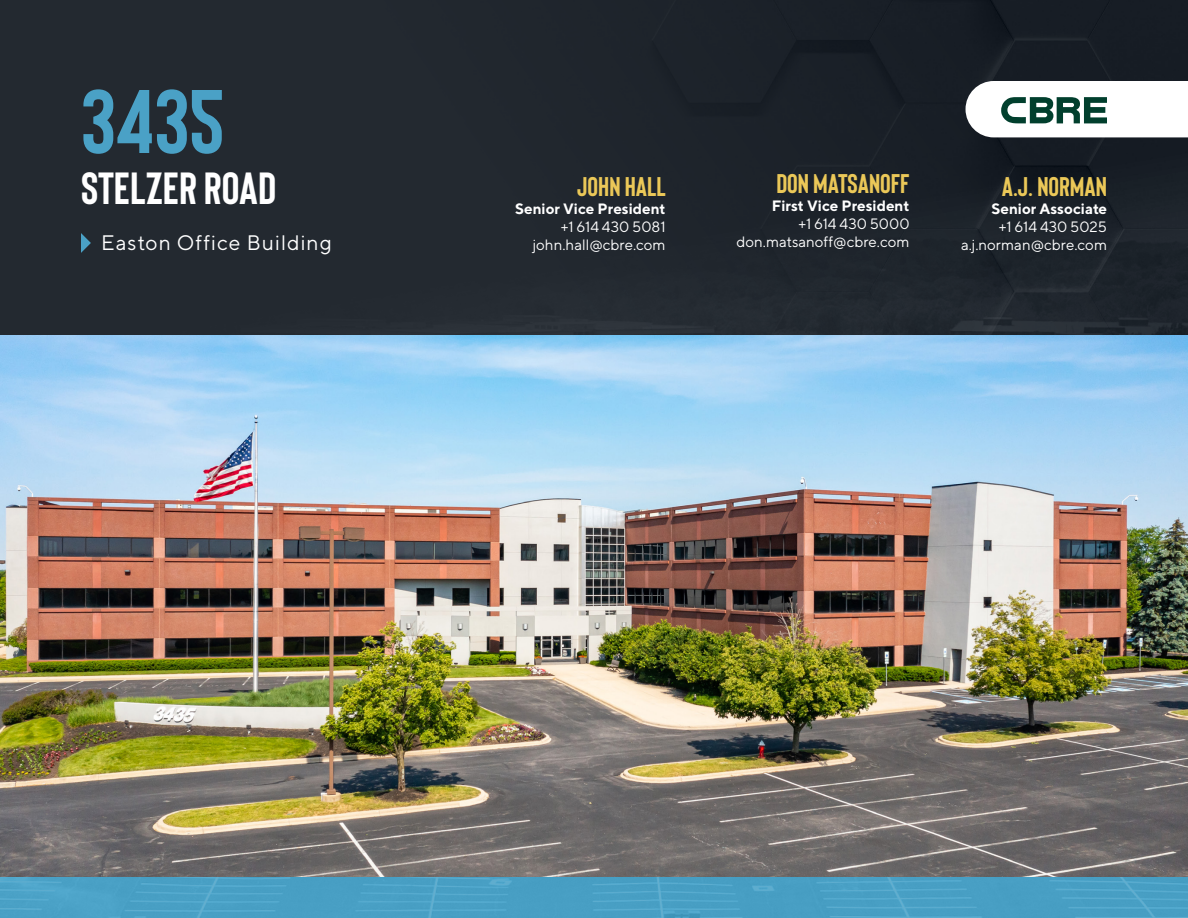
<style>
.page{position:relative;width:1188px;height:918px;background:#fff}
.page>*{position:absolute;margin:0;border:0;box-sizing:border-box;transform-origin:0 0}
.t1{font:700 90px "Bison";color:#4aa1c6}
.t2{font:700 45px "Bison";color:#fff}
.t3{font:700 27px "Bison";color:#ebc858}
.t4{font:21px "TT Norms";letter-spacing:.05em;color:#fff}
.t5{font:15px/18px "TT Norms";color:#fff;text-align:right}
.t6{font:700 15px "TT Norms";color:#fff}
</style>
<div class="page">
<img style="left:0;top:334px;width:1188px;height:544px">
<img style="left:0;top:0;width:1188px;height:334px">
<img style="left:0;top:878px;width:1188px;height:40px">
<svg style="left:81px;top:233px;width:10px;height:20px"></svg>
<svg style="left:966px;top:81px;width:222px;height:56px"></svg>
<h1 class="t1" style="left:81px;top:73px;width:145px">3435</h1>
<h2 class="t2" style="left:81px;top:164px;width:197px">STELZER ROAD</h2>
<h3 class="t4" style="left:101px;top:230px;width:232px">Easton Office Building</h3>
<h3 class="t3" style="left:577px;top:172px;width:90px">JOHN HALL</h3>
<p class="t6" style="left:515px;top:199px;width:152px">Senior Vice President</p>
<p class="t5" style="left:533px;top:217px;width:134px">+1 614 430 5081 john.hall@cbre.com</p>
<h3 class="t3" style="left:776px;top:169px;width:135px">DON MATSANOFF</h3>
<p class="t6" style="left:772px;top:196px;width:139px">First Vice President</p>
<p class="t5" style="left:737px;top:214px;width:175px">+1 614 430 5000 don.matsanoff@cbre.com</p>
<h3 class="t3" style="left:1002px;top:172px;width:107px">A.J. NORMAN</h3>
<p class="t6" style="left:991px;top:199px;width:117px">Senior Associate</p>
<p class="t5" style="left:961px;top:217px;width:148px">+1 614 430 5025 a.j.norman@cbre.com</p>
</div>
